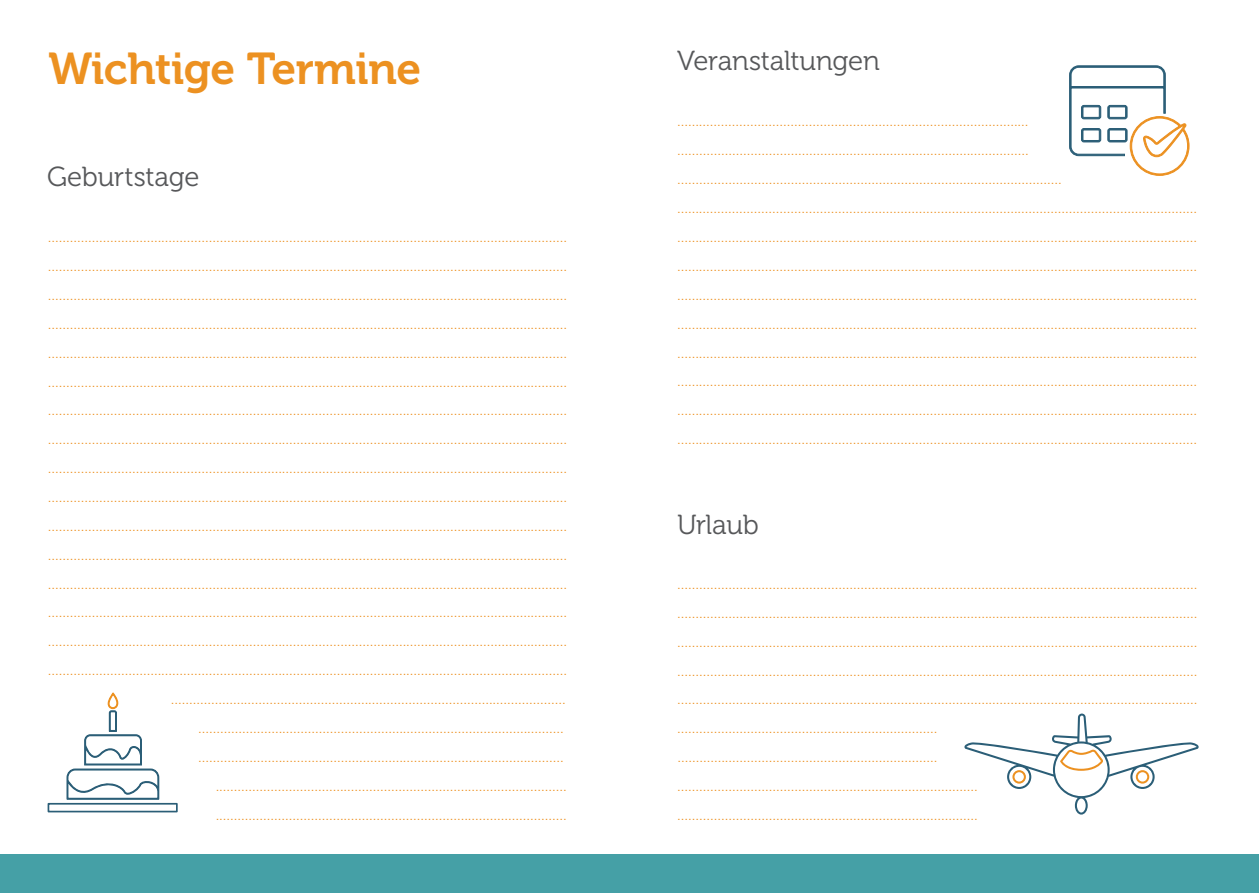
<style>
.page{position:relative;width:1259px;height:893px;background:#fff}
.page>*{position:absolute;margin:0;border:0;box-sizing:border-box;transform-origin:0 0}
.t1{font:44.4px "Museo 700";letter-spacing:-.01em;color:#ec9121}
.t2{font:27.6px "Museo 300";letter-spacing:-.01em;color:#57585a}
.t3{font:27.45px "Museo 300";letter-spacing:-.01em;color:#57585a}
.t4{font:14.85px/29px "Museo Sans 300";color:#ec9121;text-align:justify}
</style>
<div class="page">
<div style="left:48px;top:803px;width:130px;height:9px;border:2px solid #2b5e77"></div>
<svg style="left:66px;top:692px;width:94px;height:108px"></svg>
<svg style="left:1069px;top:65px;width:120px;height:111px"></svg>
<svg style="left:964px;top:713px;width:235px;height:102px"></svg>
<div style="left:0;top:855px;width:1259px;height:38px;background:#45a0a6"></div>
<h1 class="t1" style="left:48px;top:44px;width:374px">Wichtige Termine</h1>
<h3 class="t3" style="left:47px;top:162px;width:154px">Geburtstage</h3>
<p class="t4" style="left:48px;top:223px;width:521px">..............................................................................................................................................</p>
<p class="t4" style="left:48px;top:252px;width:521px">..............................................................................................................................................</p>
<p class="t4" style="left:48px;top:280px;width:521px">..............................................................................................................................................</p>
<p class="t4" style="left:48px;top:309px;width:521px">..............................................................................................................................................</p>
<p class="t4" style="left:48px;top:338px;width:521px">..............................................................................................................................................</p>
<p class="t4" style="left:48px;top:367px;width:521px">.............................................................................................................................................. .............................................................................................................................................. ..............................................................................................................................................</p>
<p class="t4" style="left:48px;top:454px;width:521px">..............................................................................................................................................</p>
<p class="t4" style="left:48px;top:483px;width:521px">..............................................................................................................................................</p>
<p class="t4" style="left:48px;top:511px;width:521px">..............................................................................................................................................</p>
<p class="t4" style="left:48px;top:540px;width:521px">..............................................................................................................................................</p>
<p class="t4" style="left:48px;top:569px;width:521px">.............................................................................................................................................. .............................................................................................................................................. .............................................................................................................................................. ..............................................................................................................................................</p>
<p class="t4" style="left:171px;top:685px;width:396px">............................................................................................................</p>
<p class="t4" style="left:198px;top:713px;width:370px;text-align:right">.................................................................................................... .................................................................................................... ................................................................................................ ................................................................................................</p>
<h2 class="t2" style="left:677px;top:46px;width:204px">Veranstaltungen</h2>
<p class="t4" style="left:677px;top:107px;width:353px">................................................................................................</p>
<p class="t4" style="left:677px;top:136px;width:353px">................................................................................................</p>
<p class="t4" style="left:677px;top:165px;width:386px">.........................................................................................................</p>
<p class="t4" style="left:677px;top:194px;width:521px">..............................................................................................................................................</p>
<p class="t4" style="left:677px;top:222px;width:521px">..............................................................................................................................................</p>
<p class="t4" style="left:677px;top:251px;width:521px">.............................................................................................................................................. .............................................................................................................................................. .............................................................................................................................................. .............................................................................................................................................. .............................................................................................................................................. .............................................................................................................................................. ..............................................................................................................................................</p>
<h2 class="t2" style="left:677px;top:510px;width:83px">Urlaub</h2>
<p class="t4" style="left:677px;top:569px;width:521px;text-align:left">.............................................................................................................................................. .............................................................................................................................................. .............................................................................................................................................. .............................................................................................................................................. .............................................................................................................................................. ....................................................................... ....................................................................... .................................................................................. ..................................................................................</p>
</div>
